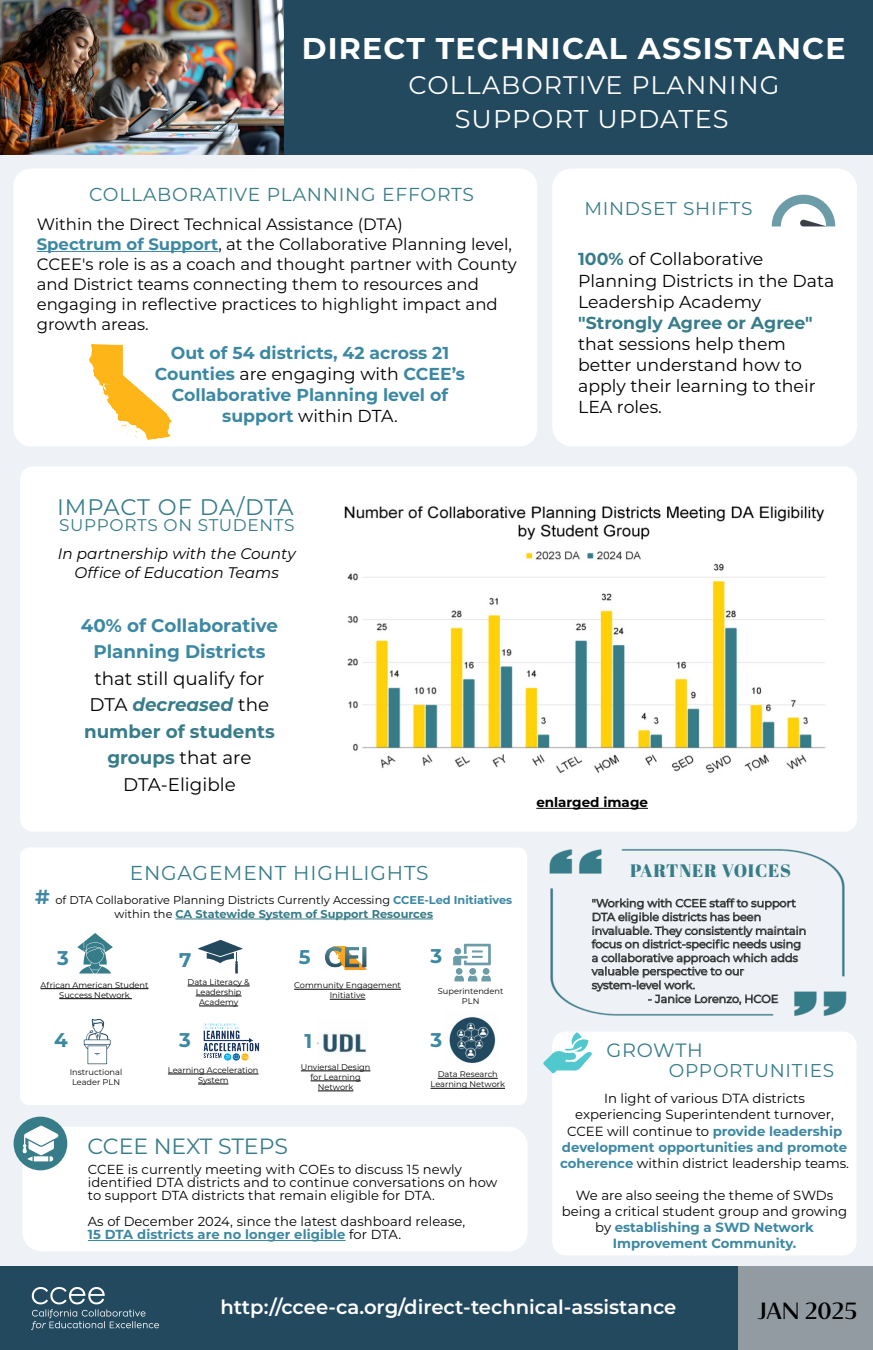
<style>
.page{position:relative;width:873px;height:1350px;background:#eef2f6}
.page>*{position:absolute;margin:0;border:0;box-sizing:border-box;transform-origin:0 0}
.t1{font:700 30px "Montserrat";letter-spacing:.04em;color:#fff}
.t2{font:25.65px "Montserrat";letter-spacing:.04em;color:#fff}
.t3{font:25.35px "Montserrat";letter-spacing:.04em;color:#fff}
.t4{font:700 24.15px "Ador Hairline";color:#000}
.t5{font:22.5px "Montserrat";letter-spacing:.03em;color:#377c89}
.t6{font:22.05px "Montserrat";letter-spacing:-.005em;color:#377c89}
.t7{font:20.1px "Montserrat";letter-spacing:.04em;color:#377c89}
.t8{font:700 19.8px "Montserrat";color:#3c88a3}
.t9{font:600 19.65px "Montserrat";color:#fff}
.t10{font:19.35px "Montserrat";letter-spacing:.04em;color:#377c89}
.t11{font:18.75px "Montserrat";letter-spacing:.04em;color:#377c89}
.t12{font:18.6px "Montserrat";letter-spacing:.04em;color:#377c89}
.t13{font:18.45px "Montserrat";letter-spacing:.04em;color:#377c89}
.t14{font:18.3px/26.5px "Montserrat";color:#000;text-align:center}
.t15{font:18px "Abril Fatface";letter-spacing:.04em;color:#377c89}
.t16{font:17.4px/21px "Montserrat";color:#000}
.t17{font:700 17.25px/21px "Montserrat";color:#3c88a3;text-align:center}
.t18{font:16.95px "Montserrat";letter-spacing:.04em;color:#377c89}
.t19{font:16.5px/20px "Montserrat";color:#000}
.t20{font:italic 15.3px/18.6px "Montserrat";color:#000;text-align:center}
.t21{font:700 13.5px "Montserrat";color:#000}
.t22{font:13.2px/16px "Montserrat";color:#000;text-align:center}
.t23{font:13.05px/12.9px "Montserrat";letter-spacing:.005em;color:#000}
.t24{font:11.4px/13.8px "Montserrat";color:#000;text-align:center}
.t25{font:11.25px/13.6px "Montserrat";color:#000}
.t26{font:8.25px/10.1px "Montserrat";color:#000;text-align:center}
.s1{font-weight:700;color:#3c88a3}
.s2{font-weight:400;color:#000}
.s3{font-weight:700;color:#377c89}
.s4{font-weight:700;font-style:italic;color:#377c89}
.s5{font-weight:700;font-size:20.4px;color:#3c88a3}
</style>
<div class="page">
<div style="left:0;top:0;width:873px;height:155px;background:#23495f"></div>
<div style="left:14px;top:169px;width:523px;height:277px;background:#fff"></div>
<div style="left:20px;top:467px;width:837px;height:364px;background:#fff"></div>
<div style="left:552px;top:169px;width:305px;height:277px;background:#fff"></div>
<div style="left:23px;top:1127px;width:504px;height:124px;background:#fff"></div>
<hr style="left:88px;top:1240px;width:258px;height:1px;background:#3c88a3">
<svg style="left:14px;top:1117px;width:53px;height:53px;background:#91b6be"></svg>
<div style="left:0;top:1267px;width:873px;height:83px;background:#23495f"></div>
<img style="left:31px;top:1288px;width:127px;height:41px">
<div style="left:739px;top:1267px;width:134px;height:83px;background:#939ba2"></div>
<img style="left:0;top:0;width:283px;height:155px">
<img style="left:549px;top:849px;width:297px;height:167px">
<svg style="left:591px;top:898px;width:215px;height:107px"></svg>
<img style="left:769px;top:191px;width:70px;height:37px">
<div style="left:552px;top:1032px;width:304px;height:223px;background:#fff"></div>
<svg style="left:543px;top:1032px;width:49px;height:41px"></svg>
<div style="left:20px;top:848px;width:507px;height:257px;background:#fff"></div>
<hr style="left:175px;top:919px;width:258px;height:1px;background:#377c89">
<svg style="left:198px;top:940px;width:45px;height:33px"></svg>
<svg style="left:77px;top:933px;width:36px;height:41px"></svg>
<img style="left:317px;top:946px;width:61px;height:23px">
<svg style="left:453px;top:944px;width:38px;height:37px"></svg>
<hr style="left:41px;top:988px;width:108px;height:1px;background:#000">
<hr style="left:59px;top:998px;width:73px;height:1px;background:#000">
<hr style="left:188px;top:986px;width:62px;height:1px;background:#000">
<hr style="left:196px;top:996px;width:46px;height:1px;background:#000">
<hr style="left:199px;top:1006px;width:39px;height:1px;background:#000">
<hr style="left:294px;top:989px;width:107px;height:1px;background:#000">
<hr style="left:330px;top:999px;width:35px;height:1px;background:#000">
<svg style="left:84px;top:1019px;width:27px;height:45px"></svg>
<img style="left:198px;top:1019px;width:68px;height:45px">
<img style="left:318px;top:1018px;width:50px;height:49px">
<img style="left:443px;top:1010px;width:58px;height:57px">
<hr style="left:168px;top:1074px;width:91px;height:1px;background:#000">
<hr style="left:198px;top:1084px;width:30px;height:1px;background:#000">
<hr style="left:301px;top:1071px;width:69px;height:1px;background:#000">
<hr style="left:311px;top:1081px;width:50px;height:1px;background:#000">
<hr style="left:318px;top:1091px;width:35px;height:1px;background:#000">
<hr style="left:438px;top:1078px;width:60px;height:1px;background:#000">
<hr style="left:431px;top:1088px;width:74px;height:1px;background:#000">
<hr style="left:37px;top:251px;width:181px;height:1px;background:#3c88a3">
<img style="left:336px;top:480px;width:501px;height:308px">
<hr style="left:536px;top:808px;width:112px;height:1px;background:#000">
<img style="left:89px;top:345px;width:83px;height:94px">
<h1 class="t1" style="left:302px;top:26px;width:545px">DIRECT TECHNICAL ASSISTANCE</h1>
<h1 class="t3" style="left:409px;top:68px;width:372px">COLLABORTIVE PLANNING</h1>
<h1 class="t2" style="left:455px;top:101px;width:276px">SUPPORT UPDATES</h1>
<h1 class="t11" style="left:89px;top:182px;width:387px">COLLABORATIVE PLANNING EFFORTS</h1>
<p class="t19" style="left:37px;top:213px;width:482px">Within the Direct Technical Assistance (DTA)<br><span class="s1">Spectrum of Support</span>, at the Collaborative Planning level, CCEE's role is as a coach and thought partner with County and District teams connecting them to resources and engaging in reflective practices to highlight impact and growth areas.</p>
<p class="t17" style="left:155px;top:342px;width:312px">Out of 54 districts, 42 across 21<br>Counties <span class="s2">are engaging with</span> CCEE’s<br>Collaborative Planning level of support <span class="s2">within DTA.</span></p>
<p class="t13" style="left:584px;top:196px;width:170px">MINDSET SHIFTS</p>
<p class="t16" style="left:578px;top:248px;width:258px"><span class="s3">100%</span> of Collaborative<br>Planning Districts in the Data<br>Leadership Academy <span class="s3">"Strongly Agree or Agree" </span>that sessions help them better understand how to apply their learning to their<br>LEA roles.</p>
<h1 class="t5" style="left:57px;top:491px;width:238px">IMPACT OF DA/DTA</h1>
<h1 class="t18" style="left:59px;top:513px;width:237px">SUPPORTS ON STUDENTS</h1>
<p class="t20" style="left:58px;top:544px;width:239px">In partnership with the County<br>Office of Education Teams</p>
<p class="t14" style="left:81px;top:611px;width:199px"><span class="s1">40% of Collaborative<br>Planning Districts </span>that still qualify for<br>DTA <span class="s4">decreased</span> the <span class="s3">number of students groups</span> that are<br>DTA-Eligible</p>
<h2 class="t7" style="left:130px;top:859px;width:300px">ENGAGEMENT HIGHLIGHTS</h2>
<p class="t24" style="left:35px;top:893px;width:479px"><span class="s5">#</span> of DTA Collaborative Planning Districts Currently Accessing <span class="s1">CCEE-Led Initiatives </span>within the <span class="s3">CA Statewide System of Support Resources</span></p>
<p class="t8" style="left:57px;top:944px;width:13px">3</p>
<p class="t8" style="left:179px;top:946px;width:14px">7</p>
<p class="t8" style="left:299px;top:943px;width:13px">5</p>
<p class="t8" style="left:431px;top:942px;width:13px">3</p>
<p class="t26" style="left:41px;top:980px;width:110px">African American Student<br>Success Network</p>
<p class="t26" style="left:188px;top:977px;width:64px">Data Literacy &amp;<br>Leadership<br>Academy</p>
<p class="t26" style="left:294px;top:980px;width:108px">Community Engagement<br>Initiative</p>
<p class="t26" style="left:438px;top:985px;width:67px">Superintendent</p>
<p class="t26" style="left:462px;top:995px;width:19px">PLN</p>
<p class="t8" style="left:54px;top:1026px;width:15px">4</p>
<p class="t8" style="left:179px;top:1026px;width:13px">3</p>
<p class="t8" style="left:304px;top:1027px;width:9px">1</p>
<p class="t8" style="left:431px;top:1026px;width:13px">3</p>
<p class="t26" style="left:70px;top:1067px;width:54px;text-align:left">Instructional<br>Leader PLN</p>
<p class="t26" style="left:168px;top:1065px;width:92px">Learning Acceleration<br>System</p>
<p class="t26" style="left:301px;top:1062px;width:71px">Unviersal Design for Learning<br>Network</p>
<p class="t26" style="left:431px;top:1069px;width:76px">Data Research<br>Learning Network</p>
<h3 class="t6" style="left:88px;top:1131px;width:202px">CCEE NEXT STEPS</h3>
<p class="t23" style="left:88px;top:1163px;width:411px">CCEE is currently meeting with COEs to discuss 15 newly identified DTA districts and to continue conversations on how to support DTA districts that remain eligible for DTA.</p>
<p class="t23" style="left:88px;top:1215px;width:379px">As of December 2024, since the latest dashboard release,<br><span class="s1">15 DTA districts are no longer eligible</span> for DTA.</p>
<p class="t21" style="left:536px;top:792px;width:113px">enlarged image</p>
<h1 class="t15" style="left:630px;top:858px;width:162px">PARTNER VOICES</h1>
<p class="t25" style="left:592px;top:896px;width:216px">"Working with CCEE staff to support DTA eligible districts has been invaluable. They consistently maintain focus on district-specific needs using a collaborative approach which adds valuable perspective to our system-level work.</p>
<p class="t25" style="left:648px;top:992px;width:132px">- Janice Lorenzo, HCOE</p>
<p class="t10" style="left:606px;top:1037px;width:98px">GROWTH</p>
<p class="t12" style="left:669px;top:1058px;width:167px">OPPORTUNITIES</p>
<p class="t22" style="left:560px;top:1090px;width:291px">In light of various DTA districts experiencing Superintendent turnover, CCEE will continue to <span class="s1">provide leadership development opportunities and promote coherence</span> within district leadership teams.</p>
<p class="t22" style="left:562px;top:1187px;width:287px">We are also seeing the theme of SWDs being a critical student group and growing by <span class="s1">establishing a SWD Network<br>Improvement Community.</span></p>
<p class="t9" style="left:220px;top:1293px;width:457px">http://ccee-ca.org/direct-technical-assistance</p>
<p class="t4" style="left:758px;top:1292px;width:101px">JAN ˜°˜˛</p>
</div>
